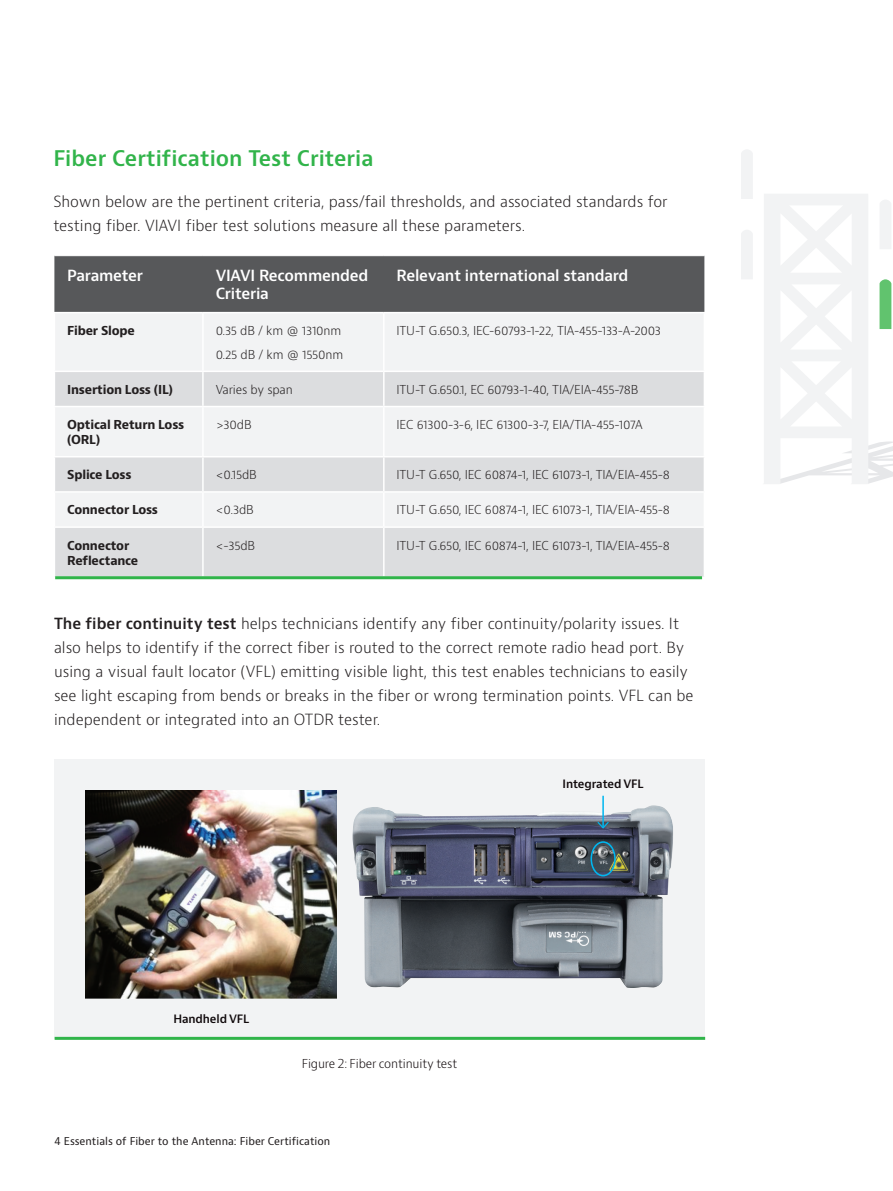
<style>
.page{position:relative;width:893px;height:1191px;background:#fff}
.page>*{position:absolute;margin:0;border:0;box-sizing:border-box;transform-origin:0 0}
.t1{font:600 21px "Bernino Sans";color:#31b44a}
.t2{font:300 15px/24px "Bernino Sans";color:#231f20}
.Table_Header{font:600 15px/18px "Bernino Sans";letter-spacing:-.015em;color:#fff}
.Table_copy{font:300 12px "Bernino Sans";letter-spacing:-.015em;color:#231f20}
.Table_copy-2{font:700 12px/15px "Bernino Sans";letter-spacing:-.015em;color:#231f20}
.t3{font:300 12px "Bernino Sans";letter-spacing:-.01em;color:#110a0c}
.t4{font:600 11.25px "Bernino Sans";letter-spacing:-.01em;color:#110a0c}
.t5{font:10.5px "Bernino Sans";color:#231f20}
.s1{font-weight:600}
</style>
<div class="page">
<div style="left:54px;top:256px;width:650px;height:56px;background:#57585a"></div>
<div style="left:55px;top:314px;width:648px;height:56px;background:#f2f3f4"></div>
<svg style="left:55px;top:372px;width:649px;height:204px;fill:#dcdddf"></svg>
<hr style="left:202px;top:313px;width:2px;height:57px;background:#fff">
<hr style="left:383px;top:313px;width:2px;height:57px;background:#fff">
<hr style="left:202px;top:372px;width:2px;height:34px;background:#fff">
<hr style="left:383px;top:372px;width:2px;height:34px;background:#fff">
<hr style="left:54px;top:406px;width:149px;height:1px;background:#fff">
<hr style="left:203px;top:406px;width:181px;height:1px;background:#fff">
<hr style="left:202px;top:407px;width:2px;height:49px;background:#fff">
<hr style="left:384px;top:406px;width:321px;height:1px;background:#fff">
<hr style="left:383px;top:407px;width:2px;height:49px;background:#fff">
<hr style="left:54px;top:456px;width:149px;height:1px;background:#fff">
<hr style="left:203px;top:456px;width:181px;height:1px;background:#fff">
<hr style="left:202px;top:457px;width:2px;height:34px;background:#fff">
<hr style="left:384px;top:456px;width:321px;height:1px;background:#fff">
<hr style="left:383px;top:457px;width:2px;height:34px;background:#fff">
<hr style="left:54px;top:491px;width:149px;height:2px;background:#fff">
<hr style="left:203px;top:491px;width:181px;height:2px;background:#fff">
<hr style="left:202px;top:493px;width:2px;height:33px;background:#fff">
<hr style="left:384px;top:491px;width:321px;height:2px;background:#fff">
<hr style="left:383px;top:493px;width:2px;height:33px;background:#fff">
<hr style="left:54px;top:526px;width:149px;height:2px;background:#fff">
<hr style="left:203px;top:526px;width:181px;height:2px;background:#fff">
<hr style="left:202px;top:528px;width:2px;height:48px;background:#fff">
<hr style="left:384px;top:526px;width:321px;height:2px;background:#fff">
<hr style="left:383px;top:528px;width:2px;height:48px;background:#fff">
<hr style="left:55px;top:576px;width:647px;height:3px;background:#31b44a">
<div style="left:55px;top:758px;width:650px;height:280px;background:#f2f3f4"></div>
<hr style="left:55px;top:1036px;width:650px;height:3px;background:#31b44a">
<img style="left:86px;top:790px;width:251px;height:208px">
<img style="left:352px;top:805px;width:321px;height:183px">
<div style="left:590px;top:841px;width:26px;height:35px;border:2px solid #00b6ef;border-radius:50%"></div>
<svg style="left:741px;top:150px;width:12px;height:49px"></svg>
<svg style="left:741px;top:230px;width:12px;height:49px"></svg>
<svg style="left:764px;top:194px;width:129px;height:290px"></svg>
<hr style="left:602px;top:795px;width:2px;height:33px;background:#00b6ef">
<svg style="left:596px;top:820px;width:14px;height:9px"></svg>
<p class="t1" style="left:53px;top:145px;width:322px">Fiber Certification Test Criteria</p>
<p class="t2" style="left:53px;top:190px;width:616px">Shown below are the pertinent criteria, pass/fail thresholds, and associated standards for testing fiber. VIAVI fiber test solutions measure all these parameters.</p>
<p class="Table_Header" style="left:67px;top:266px;width:77px">Parameter</p>
<p class="Table_Header" style="left:216px;top:266px;width:154px">VIAVI Recommended<br>Criteria</p>
<p class="Table_Header" style="left:397px;top:266px;width:233px">Relevant international standard</p>
<p class="Table_copy-2" style="left:67px;top:323px;width:69px">Fiber Slope</p>
<p class="Table_copy" style="left:216px;top:323px;width:127px">0.35 dB / km @ 1310nm</p>
<p class="Table_copy" style="left:216px;top:346px;width:129px">0.25 dB / km @ 1550nm</p>
<p class="Table_copy" style="left:397px;top:323px;width:266px">ITU-T G.650.3, IEC-60793-1-22, TIA-455-133-A-2003</p>
<p class="Table_copy-2" style="left:67px;top:382px;width:107px">Insertion Loss (IL)</p>
<p class="Table_copy" style="left:216px;top:381px;width:79px">Varies by span</p>
<p class="Table_copy" style="left:397px;top:381px;width:243px">ITU-T G.650.1, EC 60793-1-40, TIA/EIA-455-78B</p>
<p class="Table_copy-2" style="left:67px;top:417px;width:119px">Optical Return Loss (ORL)</p>
<p class="Table_copy" style="left:216px;top:417px;width:37px">&gt;30dB</p>
<p class="Table_copy" style="left:397px;top:417px;width:248px">IEC 61300-3-6, IEC 61300-3-7, EIA/TIA-455-107A</p>
<p class="Table_copy-2" style="left:67px;top:467px;width:66px">Splice Loss</p>
<p class="Table_copy" style="left:216px;top:467px;width:43px">&lt;0.15dB</p>
<p class="Table_copy" style="left:397px;top:467px;width:275px">ITU-T G.650, IEC 60874-1, IEC 61073-1, TIA/EIA-455-8</p>
<p class="Table_copy-2" style="left:67px;top:503px;width:92px">Connector Loss</p>
<p class="Table_copy" style="left:216px;top:502px;width:40px">&lt;0.3dB</p>
<p class="Table_copy" style="left:397px;top:502px;width:275px">ITU-T G.650, IEC 60874-1, IEC 61073-1, TIA/EIA-455-8</p>
<p class="Table_copy-2" style="left:67px;top:538px;width:73px">Connector<br>Reflectance</p>
<p class="Table_copy" style="left:216px;top:537px;width:41px">&lt;-35dB</p>
<p class="Table_copy" style="left:397px;top:537px;width:275px">ITU-T G.650, IEC 60874-1, IEC 61073-1, TIA/EIA-455-8</p>
<p class="t2" style="left:54px;top:612px;width:641px"><span class="s1">The fiber continuity test</span> helps technicians identify any fiber continuity/polarity issues. It also helps to identify if the correct fiber is routed to the correct remote radio head port. By using a visual fault locator (VFL) emitting visible light, this test enables technicians to easily see light escaping from bends or breaks in the fiber or wrong termination points. VFL can be independent or integrated into an OTDR tester.</p>
<p class="t4" style="left:173px;top:1011px;width:77px">Handheld VFL</p>
<p class="t3" style="left:302px;top:1055px;width:157px">Figure 2: Fiber continuity test</p>
<p class="t5" style="left:55px;top:1134px;width:277px">4 Essentials of Fiber to the Antenna: Fiber Certification</p>
<p class="t4" style="left:563px;top:776px;width:83px">Integrated VFL</p>
</div>
